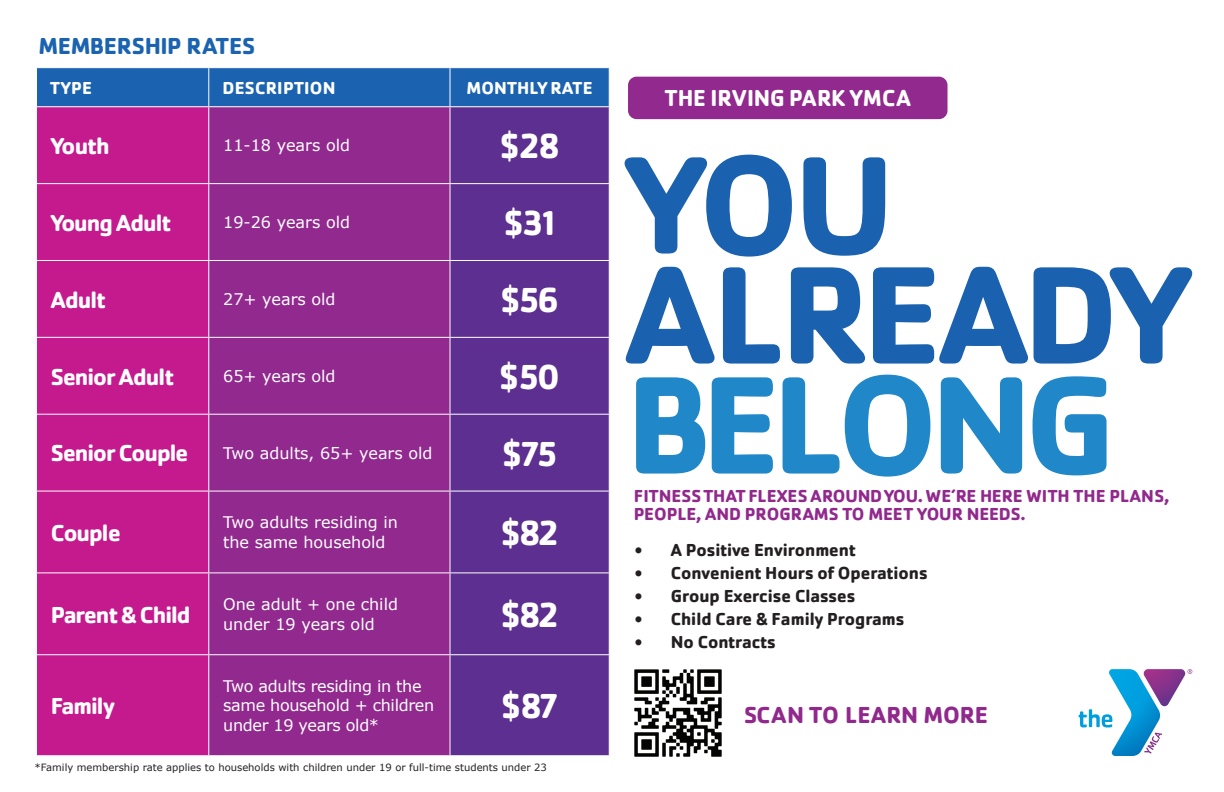
<style>
.page{position:relative;width:1224px;height:792px;background:#fff}
.page>*{position:absolute;margin:0;border:0;box-sizing:border-box;transform-origin:0 0}
.t1{font:700 144px/110px "Cachet Pro";letter-spacing:-.055em;color:#1a61af}
.t2{font:700 36px "Cachet Pro";letter-spacing:-.04em;color:#fff}
.t3{font:700 24px "Cachet Pro";letter-spacing:-.04em;color:#fff}
.t4{font:700 24px "Cachet Pro";letter-spacing:.005em;color:#fff;scale:.96 1}
.t5{font:700 24px "Cachet Pro";letter-spacing:-.005em;color:#1b63b0}
.t6{font:700 24px "Cachet Pro";letter-spacing:-.005em;color:#91298d}
.t7{font:700 18px "Cachet Pro";color:#231f20}
.t8{font:700 18px/18px "Cachet Pro";letter-spacing:-.005em;color:#91298d}
.t9{font:700 18px "Cachet Pro";letter-spacing:.015em;color:#fff}
.t10{font:16px/19.2px "Verdana";color:#fff}
.t11{font:16px/19.2px "Verdana";letter-spacing:-.02em;color:#fff}
.t12{font:10px "Verdana";color:#231f20}
.s1{color:#2088c9}
</style>
<div class="page">
<img style="left:635px;top:669px;width:87px;height:87px">
<div style="left:628px;top:77px;width:320px;height:42px;background:#91298e;border-radius:9px"></div>
<svg style="left:1079px;top:669px;width:113px;height:87px"></svg>
<div style="left:37px;top:68px;width:572px;height:38px;background:#1b63b0"></div>
<div style="left:37px;top:107px;width:171px;height:648px;background:#c5198e"></div>
<div style="left:209px;top:107px;width:241px;height:648px;background:#91298e"></div>
<div style="left:451px;top:107px;width:158px;height:648px;background:#5d2f90"></div>
<hr style="left:208px;top:68px;width:1px;height:38px;background:#fff">
<hr style="left:450px;top:68px;width:1px;height:38px;background:#fff">
<hr style="left:36px;top:183px;width:173px;height:1px;background:#fff">
<hr style="left:209px;top:183px;width:241px;height:1px;background:#fff">
<hr style="left:450px;top:183px;width:160px;height:1px;background:#fff">
<hr style="left:36px;top:260px;width:173px;height:1px;background:#fff">
<hr style="left:209px;top:260px;width:241px;height:1px;background:#fff">
<hr style="left:450px;top:260px;width:160px;height:1px;background:#fff">
<hr style="left:36px;top:337px;width:173px;height:1px;background:#fff">
<hr style="left:209px;top:337px;width:241px;height:1px;background:#fff">
<hr style="left:450px;top:337px;width:160px;height:1px;background:#fff">
<hr style="left:36px;top:414px;width:173px;height:1px;background:#fff">
<hr style="left:209px;top:414px;width:241px;height:1px;background:#fff">
<hr style="left:450px;top:414px;width:160px;height:1px;background:#fff">
<hr style="left:36px;top:491px;width:173px;height:1px;background:#fff">
<hr style="left:209px;top:491px;width:241px;height:1px;background:#fff">
<hr style="left:450px;top:491px;width:160px;height:1px;background:#fff">
<hr style="left:36px;top:572px;width:173px;height:1px;background:#fff">
<hr style="left:209px;top:572px;width:241px;height:1px;background:#fff">
<hr style="left:450px;top:572px;width:160px;height:1px;background:#fff">
<hr style="left:36px;top:654px;width:173px;height:1px;background:#fff">
<hr style="left:209px;top:654px;width:241px;height:1px;background:#fff">
<hr style="left:450px;top:654px;width:160px;height:1px;background:#fff">
<p class="t5" style="left:38px;top:31px;width:218px">MEMBERSHIP RATES</p>
<p class="t9" style="left:50px;top:77px;width:43px">TYPE</p>
<p class="t9" style="left:223px;top:77px;width:115px">DESCRIPTION</p>
<p class="t9" style="left:467px;top:77px;width:128px">MONTHLY RATE</p>
<p class="t3" style="left:51px;top:131px;width:60px">Youth</p>
<p class="t10" style="left:223px;top:136px;width:128px">11-18 years old</p>
<p class="t2" style="left:500px;top:124px;width:61px">$28</p>
<p class="t3" style="left:51px;top:208px;width:122px">Young Adult</p>
<p class="t10" style="left:223px;top:213px;width:128px">19-26 years old</p>
<p class="t2" style="left:504px;top:201px;width:53px">$31</p>
<p class="t3" style="left:51px;top:285px;width:56px">Adult</p>
<p class="t10" style="left:223px;top:290px;width:114px">27+ years old</p>
<p class="t2" style="left:500px;top:278px;width:60px">$56</p>
<p class="t3" style="left:51px;top:362px;width:124px">Senior Adult</p>
<p class="t10" style="left:223px;top:367px;width:114px">65+ years old</p>
<p class="t2" style="left:499px;top:355px;width:62px">$50</p>
<p class="t3" style="left:51px;top:438px;width:139px">Senior Couple</p>
<p class="t10" style="left:223px;top:444px;width:211px">Two adults, 65+ years old</p>
<p class="t2" style="left:502px;top:431px;width:56px">$75</p>
<p class="t3" style="left:51px;top:518px;width:72px">Couple</p>
<p class="t10" style="left:223px;top:513px;width:176px">Two adults residing in</p>
<p class="t10" style="left:223px;top:533px;width:164px">the same household</p>
<p class="t2" style="left:501px;top:511px;width:59px">$82</p>
<p class="t3" style="left:51px;top:600px;width:141px">Parent &amp; Child</p>
<p class="t10" style="left:223px;top:595px;width:176px">One adult + one child under 19 years old</p>
<p class="t2" style="left:501px;top:593px;width:59px">$82</p>
<p class="t3" style="left:51px;top:691px;width:66px">Family</p>
<p class="t11" style="left:223px;top:677px;width:213px">Two adults residing in the same household + children under 19 years old*</p>
<p class="t2" style="left:501px;top:684px;width:58px">$87</p>
<p class="t12" style="left:35px;top:761px;width:514px">*Family membership rate applies to households with children under 19 or full-time students under 23</p>
<p class="t4" style="left:665px;top:83px;width:258px">THE IRVING PARK YMCA</p>
<p class="t1" style="left:626px;top:150px;width:270px">YOU</p>
<p class="t1" style="left:626px;top:260px;width:567px">ALREADY<br><span class="s1">BELONG</span></p>
<p class="t8" style="left:634px;top:487px;width:537px">FITNESS THAT FLEXES AROUND YOU. WE’RE HERE WITH THE PLANS,<br>PEOPLE, AND PROGRAMS TO MEET YOUR NEEDS.</p>
<p class="t7" style="left:635px;top:539px;width:223px">• A Positive Environment</p>
<p class="t7" style="left:635px;top:562px;width:294px">• Convenient Hours of Operations</p>
<p class="t7" style="left:635px;top:585px;width:222px">• Group Exercise Classes</p>
<p class="t7" style="left:635px;top:608px;width:271px">• Child Care &amp; Family Programs</p>
<p class="t7" style="left:635px;top:631px;width:142px">• No Contracts</p>
<p class="t6" style="left:744px;top:700px;width:245px">SCAN TO LEARN MORE</p>
</div>
